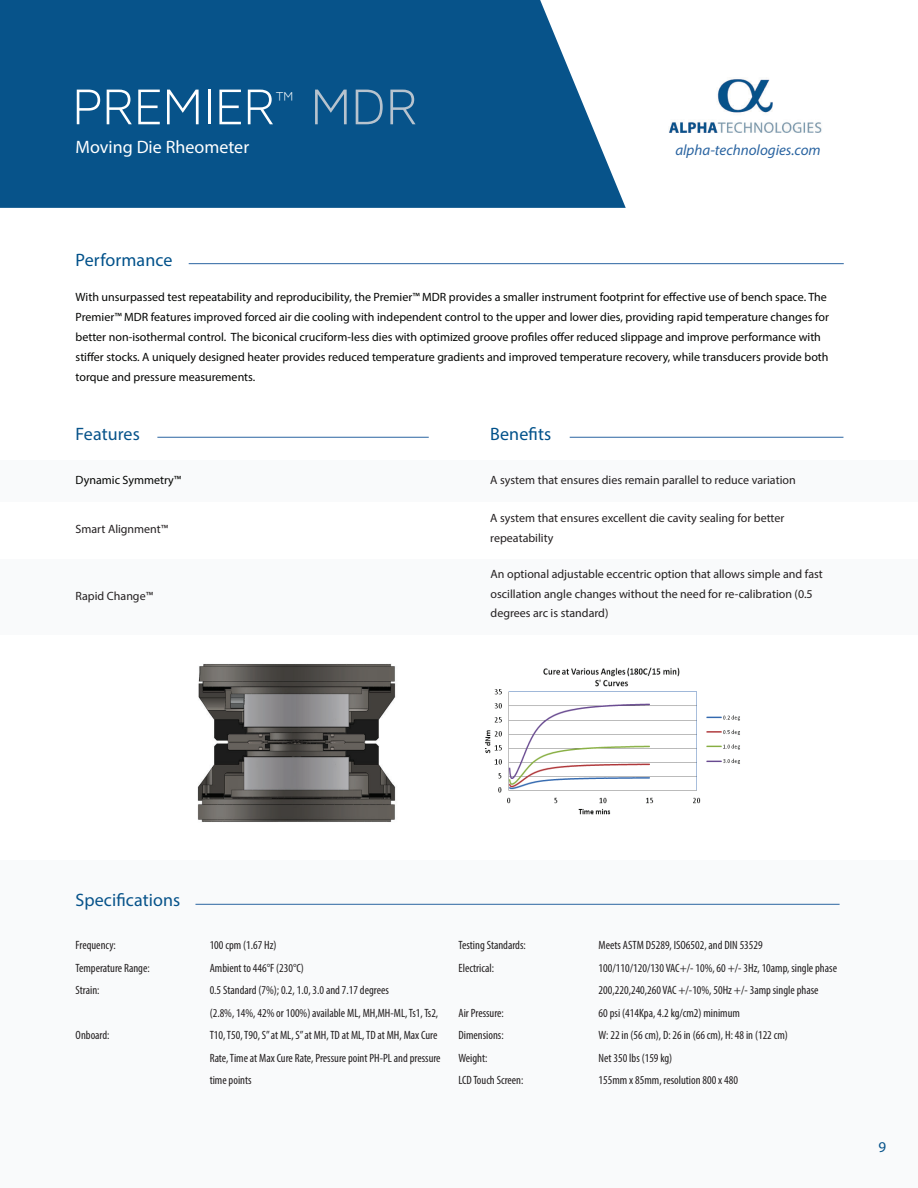
<style>
.page{position:relative;width:918px;height:1188px;background:#fff}
.page>*{position:absolute;margin:0;border:0;box-sizing:border-box;transform-origin:0 0}
.t1{font:54px "Maven Pro Light 300";letter-spacing:.005em;color:#fff}
.t2{font:18px "Myriad Pro";letter-spacing:.005em;color:#07538a}
.t3{font:18px "Myriad Pro";letter-spacing:.005em;color:#01518a}
.t4{font:18px "Myriad Pro";color:#fff}
.t5{font:italic 15px "Myriad Pro";color:#2a64a1}
.t6{font:15px "Myriad Pro";color:#07538a}
.t7{font:condensed 12px/22.5px "Myriad Pro";color:#231f20}
.t8{font:12px/20px "Myriad Pro";color:#040503}
.t9{font:12px/20px "Myriad Pro";color:#231f20}
.s1{color:#b7c3ce}
</style>
<div class="page">
<svg style="left:0;top:0;width:626px;height:208px;background:#185e92"></svg>
<div style="left:0;top:460px;width:918px;height:41px;background:#f9fafb"></div>
<div style="left:0;top:559px;width:918px;height:75px;background:#f9fafb"></div>
<div style="left:0;top:861px;width:918px;height:327px;background:#f9fafb"></div>
<hr style="left:157px;top:437px;width:272px;height:1px;background:#2a64a1">
<hr style="left:189px;top:263px;width:655px;height:1px;background:#2a64a1">
<hr style="left:570px;top:437px;width:273px;height:1px;background:#2a64a1">
<img style="left:669px;top:79px;width:153px;height:54px">
<hr style="left:195px;top:904px;width:645px;height:1px;background:#2a64a1">
<img style="left:485px;top:667px;width:255px;height:148px">
<img style="left:197px;top:664px;width:199px;height:158px">
<h1 class="t1" style="left:73px;top:77px;width:347px">PREMIER<sup>™</sup> <span class="s1">MDR</span></h1>
<h2 class="t4" style="left:76px;top:140px;width:175px">Moving Die Rheometer</h2>
<h2 class="t3" style="left:76px;top:253px;width:98px">Performance</h2>
<p class="t5" style="left:675px;top:141px;width:147px">alpha-technologies.com</p>
<p class="t8" style="left:76px;top:288px;width:755px">With unsurpassed test repeatability and reproducibility, the Premier™ MDR provides a smaller instrument footprint for effective use of bench space. The Premier™ MDR features improved forced air die cooling with independent control to the upper and lower dies, providing rapid temperature changes for better non-isothermal control. The biconical cruciform-less dies with optimized groove profiles offer reduced slippage and improve performance with stiffer stocks. A uniquely designed heater provides reduced temperature gradients and improved temperature recovery, while transducers provide both torque and pressure measurements.</p>
<h2 class="t2" style="left:76px;top:427px;width:66px">Features</h2>
<p class="t8" style="left:76px;top:471px;width:107px">Dynamic Symmetry™</p>
<p class="t9" style="left:76px;top:519px;width:94px">Smart Alignment™</p>
<p class="t9" style="left:76px;top:587px;width:79px">Rapid Change™</p>
<h2 class="t3" style="left:490px;top:427px;width:62px">Benefits</h2>
<p class="t9" style="left:490px;top:471px;width:307px">A system that ensures dies remain parallel to reduce variation</p>
<p class="t9" style="left:490px;top:509px;width:296px">A system that ensures excellent die cavity sealing for better repeatability</p>
<p class="t9" style="left:491px;top:564px;width:334px">An optional adjustable eccentric option that allows simple and fast oscillation angle changes without the need for re-calibration (0.5 degrees arc is standard)</p>
<h2 class="t2" style="left:76px;top:893px;width:106px">Specifications</h2>
<p class="t7" style="left:76px;top:935px;width:76px">Frequency:<br>Temperature Range:<br>Strain:</p>
<p class="t7" style="left:76px;top:1025px;width:35px">Onboard:</p>
<p class="t7" style="left:210px;top:935px;width:232px">100 cpm (1.67 Hz)<br>Ambient to 446°F (230°C)<br>0.5 Standard (7%); 0.2, 1.0, 3.0 and 7.17 degrees<br>(2.8%, 14%, 42% or 100%) available ML, MH,MH-ML, Ts1, Ts2, T10, T50, T90, S” at ML, S” at MH, TD at ML, TD at MH, Max Cure Rate, Time at Max Cure Rate, Pressure point PH-PL and pressure time points</p>
<p class="t7" style="left:459px;top:935px;width:69px">Testing Standards:<br>Electrical:</p>
<p class="t7" style="left:459px;top:1002px;width:66px">Air Pressure:<br>Dimensions:<br>Weight:<br>LCD Touch Screen:</p>
<p class="t7" style="left:599px;top:935px;width:240px">Meets ASTM D5289, ISO6502, and DIN 53529<br>100/110/120/130 VAC+/- 10%, 60 +/- 3Hz, 10amp, single phase 200,220,240,260 VAC +/-10%, 50Hz +/- 3amp single phase<br>60 psi (414Kpa, 4.2 kg/cm2) minimum<br>W: 22 in (56 cm), D: 26 in (66 cm), H: 48 in (122 cm)<br>Net 350 lbs (159 kg)<br>155mm x 85mm, resolution 800 x 480</p>
<p class="t6" style="left:879px;top:1141px;width:9px">9</p>
</div>
